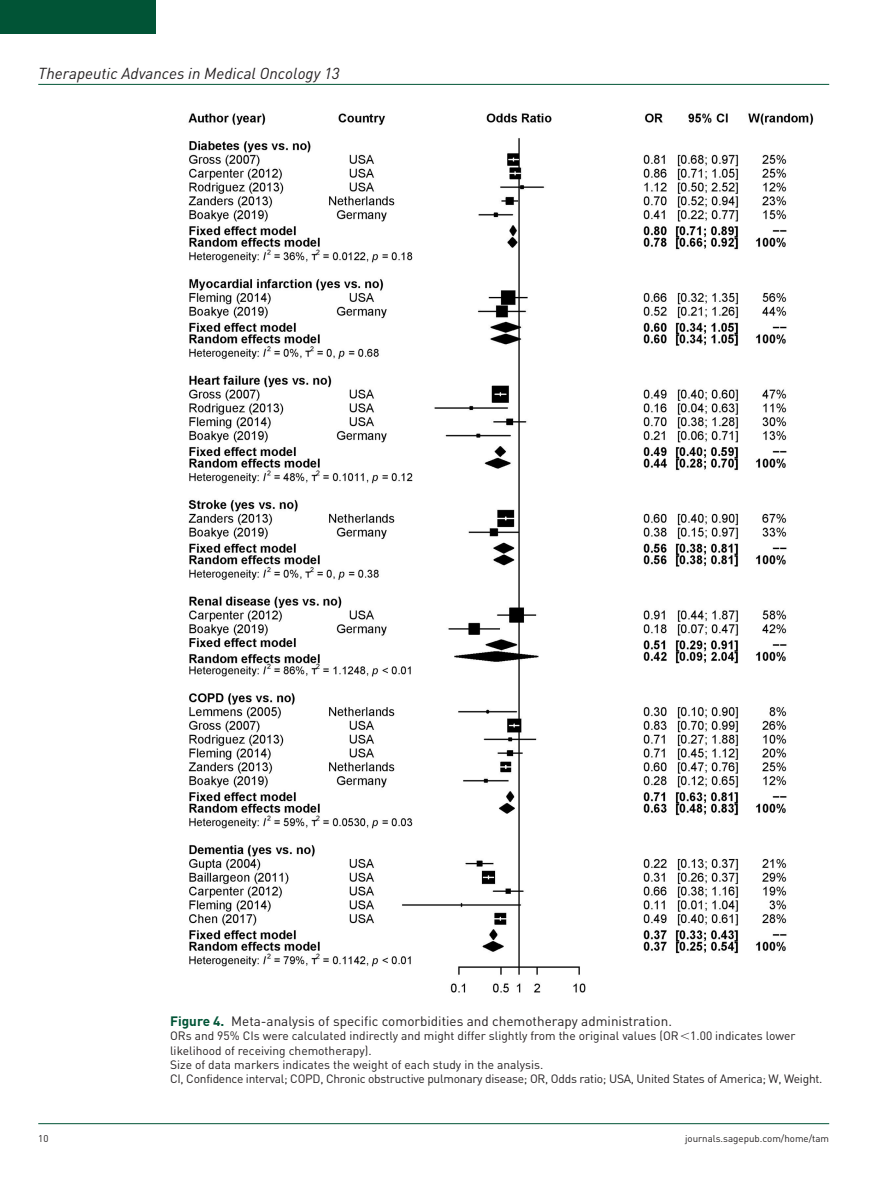
<style>
.page{position:relative;width:893px;height:1191px;background:#fff}
.page>*{position:absolute;margin:0;border:0;box-sizing:border-box;transform-origin:0 0}
.t1{font:italic 15.75px "DIN";color:#231f20}
.t2{font:13.5px "DIN";color:#231f20}
.t3{font:12px/14.2px "DIN";color:#231f20}
.t4{font:9.75px "DIN";color:#231f20}
.s1{font-weight:700;color:#015436}
</style>
<div class="page">
<hr style="left:38px;top:84px;width:791px;height:1px;background:#015436">
<hr style="left:38px;top:1123px;width:791px;height:1px;background:#015436">
<div style="left:0;top:0;width:155px;height:34px;background:#015436"></div>
<img style="left:188px;top:113px;width:626px;height:880px">
<h1 class="t1" style="left:38px;top:63px;width:303px">Therapeutic Advances in Medical Oncology 13</h1>
<p class="t2" style="left:170px;top:1012px;width:503px"><span class="s1">Figure 4.</span> Meta-analysis of specific comorbidities and chemotherapy administration.</p>
<p class="t3" style="left:170px;top:1028px;width:654px">ORs and 95% CIs were calculated indirectly and might differ slightly from the original values (OR 1.00 indicates lower likelihood of receiving chemotherapy).<br>Size of data markers indicates the weight of each study in the analysis.<br>CI, Confidence interval; COPD, Chronic obstructive pulmonary disease; OR, Odds ratio; USA, United States of America; W, Weight.</p>
<p class="t4" style="left:38px;top:1132px;width:12px">10</p>
<p class="t4" style="left:685px;top:1132px;width:146px">journals.sagepub.com/home/tam</p>
</div>
